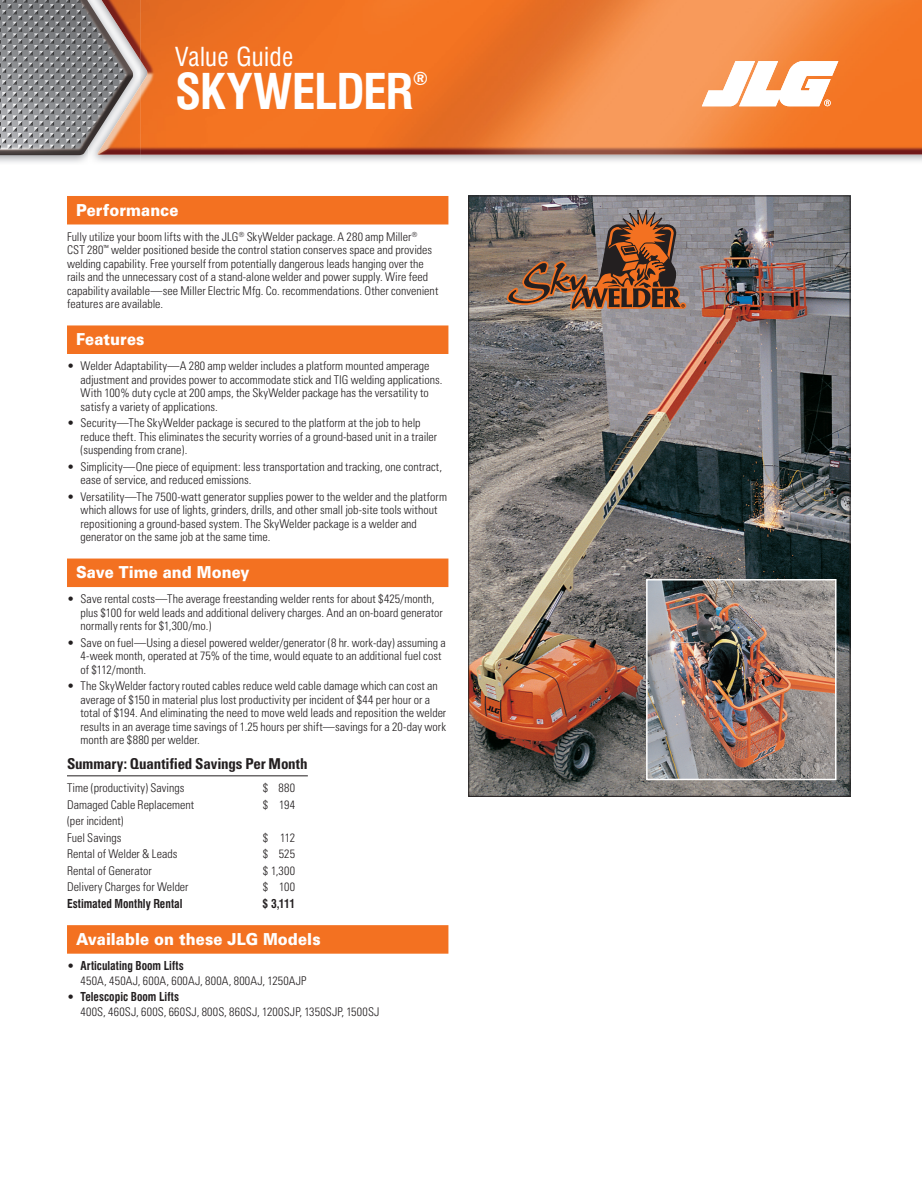
<style>
.page{position:relative;width:922px;height:1195px;background:#fff}
.page>*{position:absolute;margin:0;border:0;box-sizing:border-box;transform-origin:0 0}
.t1{font:700 condensed 48px "Swiss 721 BT";letter-spacing:-.025em;color:#fff}
.t2{font:condensed 25.5px "Swiss 721 BT";letter-spacing:.01em;color:#fff}
.t3{font:700 condensed 18.3px "Swiss 721 BT";color:#fff}
.t4{font:900 16.5px "Univers";letter-spacing:.005em;color:#fff;scale:.9 1}
.t5{font:700 condensed 15px "Univers";letter-spacing:-.005em;color:#231f20}
.t6{font:300 condensed 12px/13.5px "Univers";color:#231f20}
.t7{font:300 condensed 12px "Univers";letter-spacing:.02em;color:#231f20}
.t8{font:700 condensed 12px "Swiss 721 BT";color:#231f20;scale:.95 1}
.s1{font-family:"Univers";font-weight:300}
</style>
<div class="page">
<img style="left:140px;top:0;width:782px;height:155px">
<img style="left:88px;top:0;width:52px;height:163px">
<img style="left:0;top:0;width:133px;height:155px">
<svg style="left:702px;top:61px;width:136px;height:45px"></svg>
<img style="left:470px;top:197px;width:378px;height:597px">
<img style="left:649px;top:582px;width:184px;height:195px">
<div style="left:646px;top:579px;width:190px;height:201px;border:2px solid #fff"></div>
<svg style="left:507px;top:204px;width:179px;height:106px;background:#886653"></svg>
<div style="left:67px;top:196px;width:381px;height:28px;background:#f37121"></div>
<div style="left:67px;top:325px;width:381px;height:29px;background:#f37121"></div>
<div style="left:67px;top:558px;width:381px;height:29px;background:#f37121"></div>
<hr style="left:67px;top:775px;width:241px;height:1px;background:#231f20">
<div style="left:67px;top:925px;width:381px;height:28px;background:#f37121"></div>
<svg style="left:917px;top:0;width:5px;height:8px"></svg>
<h2 class="t2" style="left:175px;top:41px;width:120px">Value Guide</h2>
<h1 class="t1" style="left:175px;top:63px;width:240px">SKYWELDER</h1>
<h3 class="t3" style="left:413px;top:68px;width:17px">®</h3>
<h3 class="t4" style="left:76px;top:199px;width:115px">Performance</h3>
<p class="t6" style="left:67px;top:230px;width:373px">Fully utilize your boom lifts with the JLG<sup>®</sup> SkyWelder package. A 280 amp Miller<sup>®<br></sup>CST 280<sup>™</sup> welder positioned beside the control station conserves space and provides welding capability. Free yourself from potentially dangerous leads hanging over the rails and the unnecessary cost of a stand-alone welder and power supply. Wire feed capability available—see Miller Electric Mfg. Co. recommendations. Other convenient features are available.</p>
<h3 class="t4" style="left:76px;top:329px;width:78px">Features</h3>
<p class="t6" style="left:81px;top:359px;width:363px;text-indent:-14px">• Welder Adaptability—A 280 amp welder includes a platform mounted amperage adjustment and provides power to accommodate stick and TIG welding applications.<br>With 100% duty cycle at 200 amps, the SkyWelder package has the versatility to satisfy a variety of applications.</p>
<p class="t6" style="left:81px;top:416px;width:358px;text-indent:-14px">• Security—The SkyWelder package is secured to the platform at the job to help reduce theft. This eliminates the security worries of a ground-based unit in a trailer (suspending from crane).</p>
<p class="t6" style="left:81px;top:460px;width:363px;text-indent:-14px">• Simplicity—One piece of equipment: less transportation and tracking, one contract, ease of service, and reduced emissions.</p>
<p class="t6" style="left:81px;top:490px;width:368px;text-indent:-14px">• Versatility—The 7500-watt generator supplies power to the welder and the platform which allows for use of lights, grinders, drills, and other small job-site tools without repositioning a ground-based system. The SkyWelder package is a welder and generator on the same job at the same time.</p>
<h3 class="t4" style="left:76px;top:562px;width:194px">Save Time and Money</h3>
<p class="t6" style="left:81px;top:592px;width:364px;text-indent:-14px">• Save rental costs—The average freestanding welder rents for about $425/month, plus $100 for weld leads and additional delivery charges. And an on-board generator normally rents for $1,300/mo.)</p>
<p class="t6" style="left:81px;top:636px;width:367px;text-indent:-14px">• Save on fuel—Using a diesel powered welder/generator (8 hr. work-day) assuming a<br>4-week month, operated at 75% of the time, would equate to an additional fuel cost of $112/month.</p>
<p class="t6" style="left:81px;top:679px;width:367px;text-indent:-14px">• The SkyWelder factory routed cables reduce weld cable damage which can cost an average of $150 in material plus lost productivity per incident of $44 per hour or a total of $194. And eliminating the need to move weld leads and reposition the welder results in an average time savings of 1.25 hours per shift—savings for a 20-day work month are $880 per welder.</p>
<p class="t5" style="left:67px;top:754px;width:242px">Summary: Quantified Savings Per Month</p>
<p class="t6" style="left:67px;top:781px;width:119px">Time (productivity) Savings</p>
<p class="t6" style="left:263px;top:781px;width:34px">$ 880</p>
<p class="t6" style="left:67px;top:798px;width:129px">Damaged Cable Replacement</p>
<p class="t6" style="left:263px;top:798px;width:34px">$ 194</p>
<p class="t6" style="left:67px;top:813px;width:58px;line-height:16.5px">(per incident)<br>Fuel Savings</p>
<p class="t6" style="left:263px;top:831px;width:34px">$ 112</p>
<p class="t6" style="left:67px;top:847px;width:112px">Rental of Welder &amp; Leads</p>
<p class="t6" style="left:263px;top:847px;width:34px">$ 525</p>
<p class="t6" style="left:67px;top:864px;width:86px">Rental of Generator</p>
<p class="t6" style="left:263px;top:864px;width:34px">$ 1,300</p>
<p class="t6" style="left:67px;top:880px;width:123px">Delivery Charges for Welder</p>
<p class="t6" style="left:263px;top:880px;width:34px">$ 100</p>
<p class="t8" style="left:67px;top:896px;width:123px">Estimated Monthly Rental</p>
<p class="t8" style="left:262px;top:896px;width:36px">$ 3,111</p>
<h3 class="t4" style="left:76px;top:928px;width:273px">Available on these JLG Models</h3>
<p class="t8" style="left:67px;top:958px;width:124px"><span class="s1">•</span> Articulating Boom Lifts</p>
<p class="t7" style="left:81px;top:973px;width:228px">450A, 450AJ, 600A, 600AJ, 800A, 800AJ, 1250AJP</p>
<p class="t8" style="left:67px;top:989px;width:119px"><span class="s1">•</span> Telescopic Boom Lifts</p>
<p class="t7" style="left:81px;top:1004px;width:301px">400S, 460SJ, 600S, 660SJ, 800S, 860SJ, 1200SJP, 1350SJP, 1500SJ</p>
</div>
